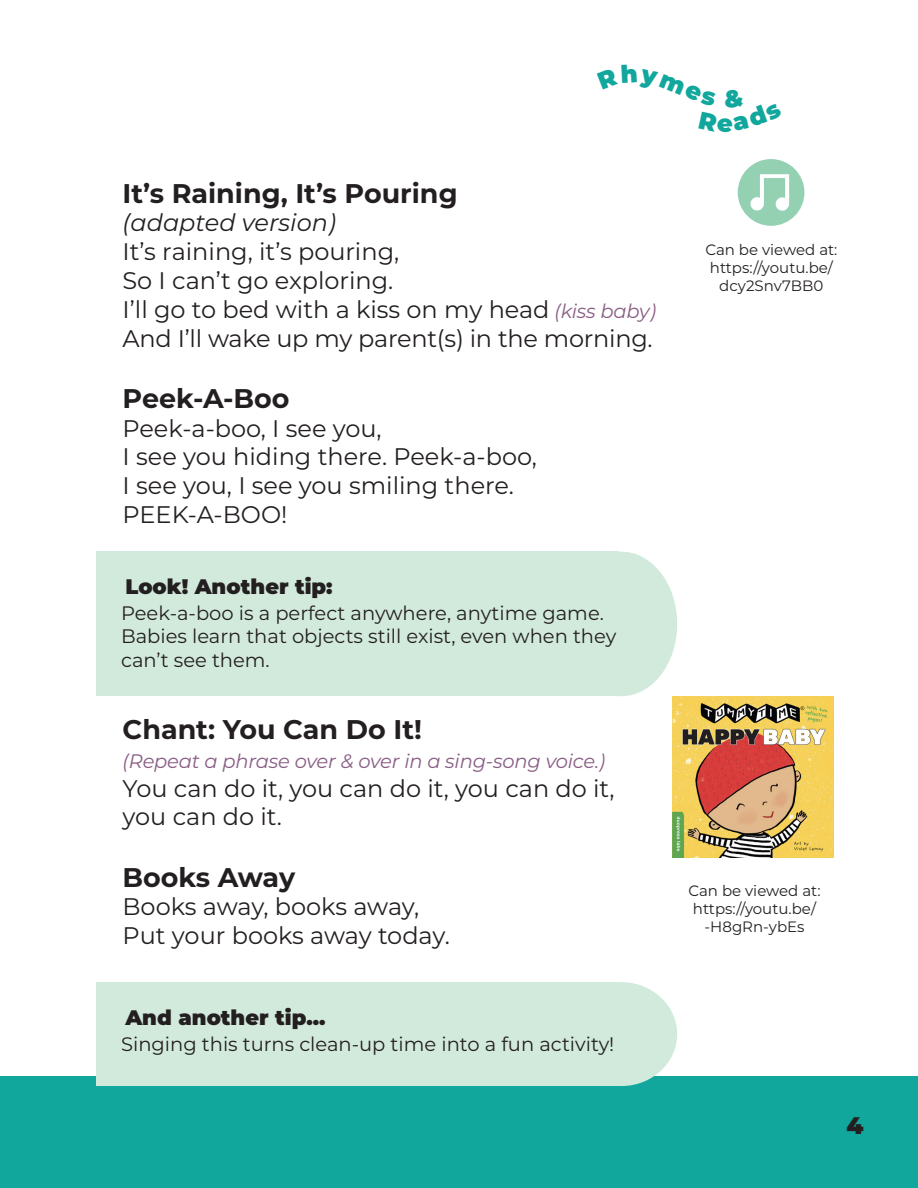
<style>
.page{position:relative;width:918px;height:1188px;background:#fff}
.page>*{position:absolute;margin:0;border:0;box-sizing:border-box;transform-origin:0 0}
.t1{font:700 27px "Montserrat";color:#231f20}
.t2{font:24px "Montserrat";color:#231f20}
.t3{font:italic 24px "Montserrat";color:#231f20}
.t4{font:900 24px "Montserrat";color:#231f20}
.t5{font:900 21px "Montserrat";color:#231f20}
.t6{font:19.5px/23.4px "Montserrat";color:#231f20}
.t7{font:italic 19.5px "Montserrat";letter-spacing:-.01em;color:#895d85}
.t8{font:15px/18px "Montserrat";color:#231f20;text-align:center}
.s1{font-style:italic;font-size:19.5px;color:#895d85}
</style>
<div class="page">
<div style="left:565px;top:552px;width:112px;height:144px;background:#d2eadc;border-radius:50%"></div>
<div style="left:96px;top:552px;width:523px;height:144px;background:#d2eadc"></div>
<div style="left:0;top:1076px;width:918px;height:112px;background:#12a79d"></div>
<div style="left:565px;top:982px;width:112px;height:104px;background:#d2eadc;border-radius:50%"></div>
<div style="left:96px;top:982px;width:523px;height:104px;background:#d2eadc"></div>
<img style="left:672px;top:696px;width:162px;height:162px">
<svg style="left:738px;top:159px;width:66px;height:67px"></svg>
<p class="t1" style="left:123px;top:173px;width:337px">It’s Raining, It’s Pouring</p>
<p class="t3" style="left:123px;top:206px;width:215px">(adapted version)</p>
<p class="t2" style="left:123px;top:235px;width:278px">It’s raining, it’s pouring,</p>
<p class="t2" style="left:123px;top:264px;width:272px">So I can’t go exploring.</p>
<p class="t2" style="left:123px;top:293px;width:535px">I’ll go to bed with a kiss on my head <span class="s1">(kiss baby)</span></p>
<p class="t2" style="left:123px;top:322px;width:532px">And I’ll wake up my parent(s) in the morning.</p>
<p class="t1" style="left:123px;top:379px;width:168px">Peek-A-Boo</p>
<p class="t2" style="left:123px;top:412px;width:261px">Peek-a-boo, I see you,</p>
<p class="t2" style="left:123px;top:440px;width:416px">I see you hiding there. Peek-a-boo,</p>
<p class="t2" style="left:123px;top:469px;width:393px">I see you, I see you smiling there.</p>
<p class="t2" style="left:123px;top:498px;width:166px">PEEK-A-BOO!</p>
<p class="t5" style="left:125px;top:571px;width:209px">Look! Another tip:</p>
<p class="t6" style="left:121px;top:601px;width:497px">Peek-a-boo is a perfect anywhere, anytime game.<br>Babies learn that objects still exist, even when they can’t see them.</p>
<p class="t1" style="left:123px;top:710px;width:301px">Chant: You Can Do It!</p>
<p class="t7" style="left:123px;top:747px;width:484px">(Repeat a phrase over &amp; over in a sing-song voice.)</p>
<p class="t2" style="left:123px;top:772px;width:494px">You can do it, you can do it, you can do it,</p>
<p class="t2" style="left:123px;top:800px;width:161px">you can do it.</p>
<p class="t1" style="left:123px;top:857px;width:174px">Books Away</p>
<p class="t2" style="left:123px;top:890px;width:298px">Books away, books away,</p>
<p class="t2" style="left:123px;top:919px;width:329px">Put your books away today.</p>
<p class="t5" style="left:125px;top:1002px;width:202px">And another tip...</p>
<p class="t6" style="left:121px;top:1031px;width:495px">Singing this turns clean-up time into a fun activity!</p>
<p class="t8" style="left:705px;top:241px;width:134px">Can be viewed at: https://youtu.be/ dcy2Snv7BB0</p>
<p class="t8" style="left:688px;top:881px;width:134px">Can be viewed at: https://youtu.be/ -H8gRn-ybEs</p>
<p class="t4" style="left:846px;top:1107px;width:19px">4</p>
</div>
